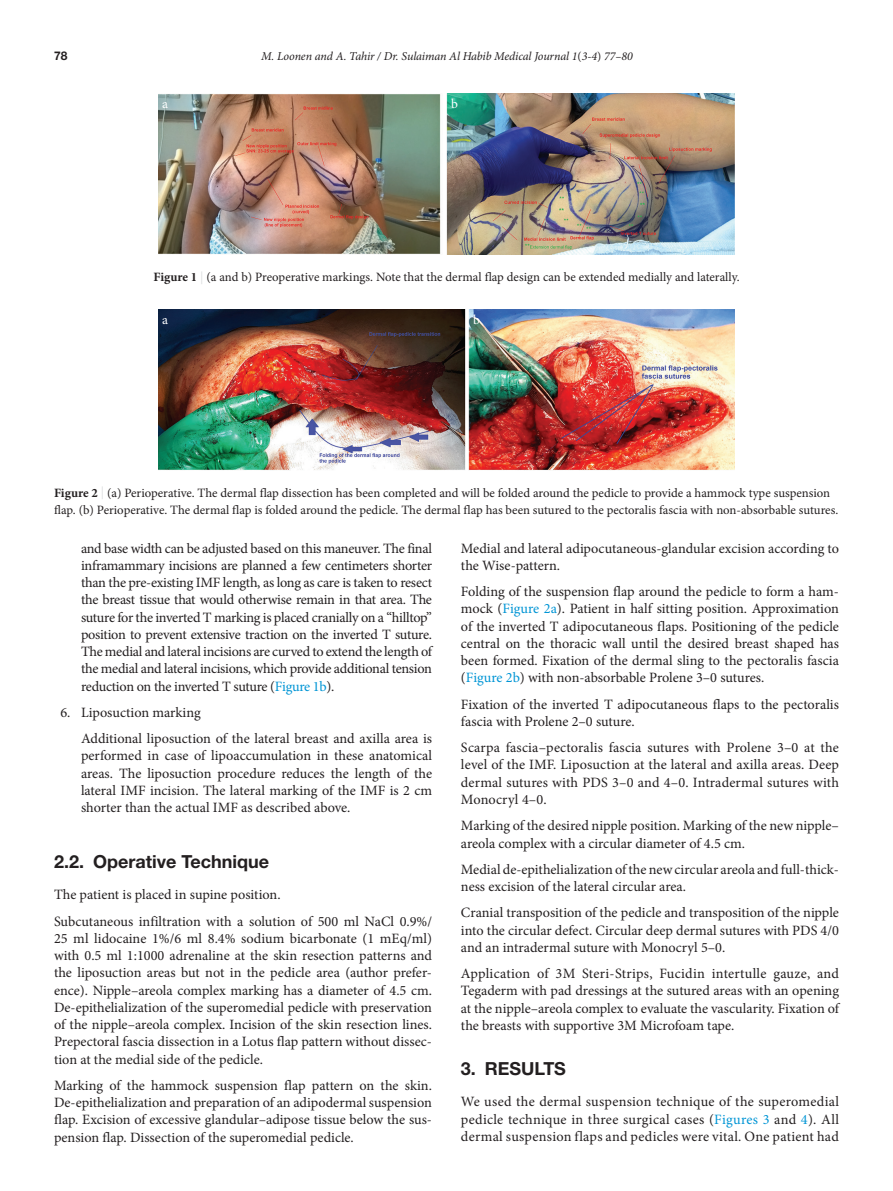
<style>
.page{position:relative;width:893px;height:1191px;background:#fff}
.page>*{position:absolute;margin:0;border:0;box-sizing:border-box;transform-origin:0 0}
.head-2{font:700 18px "Helvetica Neue LT Std";color:#231f20}
.head-1{font:700 18px "Helvetica Neue LT Std";color:#231f20}
.para-2{font:14.25px/17.2px "Minion Pro";color:#231f20;text-align:justify}
.num-list-mid{font:14.25px/17.2px "Minion Pro";letter-spacing:-.01em;color:#231f20;text-align:justify}
.para-1{font:14.25px/17.2px "Minion Pro";letter-spacing:.01em;color:#231f20;text-align:justify}
.t1{font:13.5px "Minion Pro";color:#fff}
.figure-caption{font:12.75px/17.2px "Minion Pro";color:#231f20}
.LRH{font:italic 12px "Minion Pro";letter-spacing:-.01em;color:#231f20}
.LRH-2{font:700 12px "Helvetica Neue LT Std";color:#231f20}
.s1{font-style:normal}
.s2{font-weight:700}
.s3{color:#dcdddf}
.s4{color:#0095d5}
</style>
<div class="page">
<img style="left:158px;top:93px;width:576px;height:161px">
<img style="left:158px;top:309px;width:576px;height:161px">
<p class="LRH-2" style="left:54px;top:49px;width:15px">78</p>
<p class="LRH" style="left:261px;top:48px;width:373px">M. Loonen and A. Tahir / Dr. Sulaiman Al Habib Medical Journal 1<span class="s1">(</span>3-4<span class="s1">)</span> 77–80</p>
<p class="t1" style="left:162px;top:94px;width:7px">a</p>
<p class="t1" style="left:451px;top:94px;width:8px">b</p>
<p class="figure-caption" style="left:153px;top:269px;width:588px"><span class="s2">Figure 1</span> <span class="s3">|</span> (a and b) Preoperative markings. Note that the dermal flap design can be extended medially and laterally.</p>
<p class="t1" style="left:162px;top:310px;width:7px">a</p>
<p class="t1" style="left:473px;top:310px;width:8px">b</p>
<p class="figure-caption" style="left:54px;top:484px;width:786px"><span class="s2">Figure 2</span> <span class="s3">|</span> (a) Perioperative. The dermal flap dissection has been completed and will be folded around the pedicle to provide a hammock type suspension flap. (b) Perioperative. The dermal flap is folded around the pedicle. The dermal flap has been sutured to the pectoralis fascia with non-absorbable sutures.</p>
<p class="num-list-mid" style="left:81px;top:539px;width:353px">and base width can be adjusted based on this maneuver. The final inframammary incisions are planned a few centimeters shorter than the pre-existing IMF length, as long as care is taken to resect the breast tissue that would otherwise remain in that area. The suture for the inverted T marking is placed cranially on a “hilltop” position to prevent extensive traction on the inverted T suture.<br>The medial and lateral incisions are curved to extend the length of the medial and lateral incisions, which provide additional tension reduction on the inverted T suture (<span class="s4">Figure 1b</span>).</p>
<p class="num-list-mid" style="left:60px;top:704px;width:142px">6. Liposuction marking</p>
<p class="num-list-mid" style="left:81px;top:730px;width:353px">Additional liposuction of the lateral breast and axilla area is performed in case of lipoaccumulation in these anatomical areas. The liposuction procedure reduces the length of the lateral IMF incision. The lateral marking of the IMF is 2 cm shorter than the actual IMF as described above.</p>
<p class="para-2" style="left:461px;top:539px;width:379px">Medial and lateral adipocutaneous-glandular excision according to the Wise-pattern.</p>
<p class="para-2" style="left:461px;top:583px;width:380px">Folding of the suspension flap around the pedicle to form a ham&shy;mock (<span class="s4">Figure 2a</span>). Patient in half sitting position. Approximation of the inverted T adipocutaneous flaps. Positioning of the pedicle central on the thoracic wall until the desired breast shaped has been formed. Fixation of the dermal sling to the pectoralis fascia (<span class="s4">Figure 2b</span>) with non-absorbable Prolene 3–0 sutures.</p>
<p class="para-2" style="left:461px;top:695px;width:379px">Fixation of the inverted T adipocutaneous flaps to the pectoralis fascia with Prolene 2–0 suture.</p>
<p class="para-2" style="left:461px;top:739px;width:380px">Scarpa fascia–pectoralis fascia sutures with Prolene 3–0 at the level of the IMF. Liposuction at the lateral and axilla areas. Deep dermal sutures with PDS 3–0 and 4–0. Intradermal sutures with Monocryl 4–0.</p>
<p class="para-2" style="left:461px;top:817px;width:379px">Marking of the desired nipple position. Marking of the new nipple– areola complex with a circular diameter of 4.5 cm.</p>
<p class="para-2" style="left:461px;top:860px;width:379px">Medial de-epithelialization of the new circular areola and full-thick&shy;ness excision of the lateral circular area.</p>
<p class="para-2" style="left:461px;top:904px;width:380px">Cranial transposition of the pedicle and transposition of the nipple into the circular defect. Circular deep dermal sutures with PDS 4/0 and an intradermal suture with Monocryl 5–0.</p>
<p class="para-2" style="left:461px;top:965px;width:380px">Application of 3M Steri-Strips, Fucidin intertulle gauze, and Tegaderm with pad dressings at the sutured areas with an opening at the nipple–areola complex to evaluate the vascularity. Fixation of the breasts with supportive 3M Microfoam tape.</p>
<p class="head-1" style="left:461px;top:1057px;width:107px">3. RESULTS</p>
<p class="para-1" style="left:461px;top:1093px;width:380px">We used the dermal suspension technique of the superomedial pedicle technique in three surgical cases (<span class="s4">Figures 3</span> and <span class="s4">4</span>). All dermal suspension flaps and pedicles were vital. One patient had</p>
<p class="head-2" style="left:54px;top:850px;width:217px">2.2. Operative Technique</p>
<p class="para-1" style="left:54px;top:886px;width:228px">The patient is placed in supine position.</p>
<p class="para-2" style="left:54px;top:912px;width:380px">Subcutaneous infiltration with a solution of 500 ml NaCl 0.9%/ 25 ml lidocaine 1%/6 ml 8.4% sodium bicarbonate (1 mEq/ml) with 0.5 ml 1:1000 adrenaline at the skin resection patterns and the liposuction areas but not in the pedicle area (author prefer&shy;ence). Nipple–areola complex marking has a diameter of 4.5 cm.<br>De-epithelialization of the superomedial pedicle with preservation of the nipple–areola complex. Incision of the skin resection lines.<br>Prepectoral fascia dissection in a Lotus flap pattern without dissec&shy;tion at the medial side of the pedicle.</p>
<p class="para-2" style="left:54px;top:1076px;width:379px">Marking of the hammock suspension flap pattern on the skin.<br>De-epithelialization and preparation of an adipodermal suspension flap. Excision of excessive glandular–adipose tissue below the sus&shy;pension flap. Dissection of the superomedial pedicle.</p>
</div>
